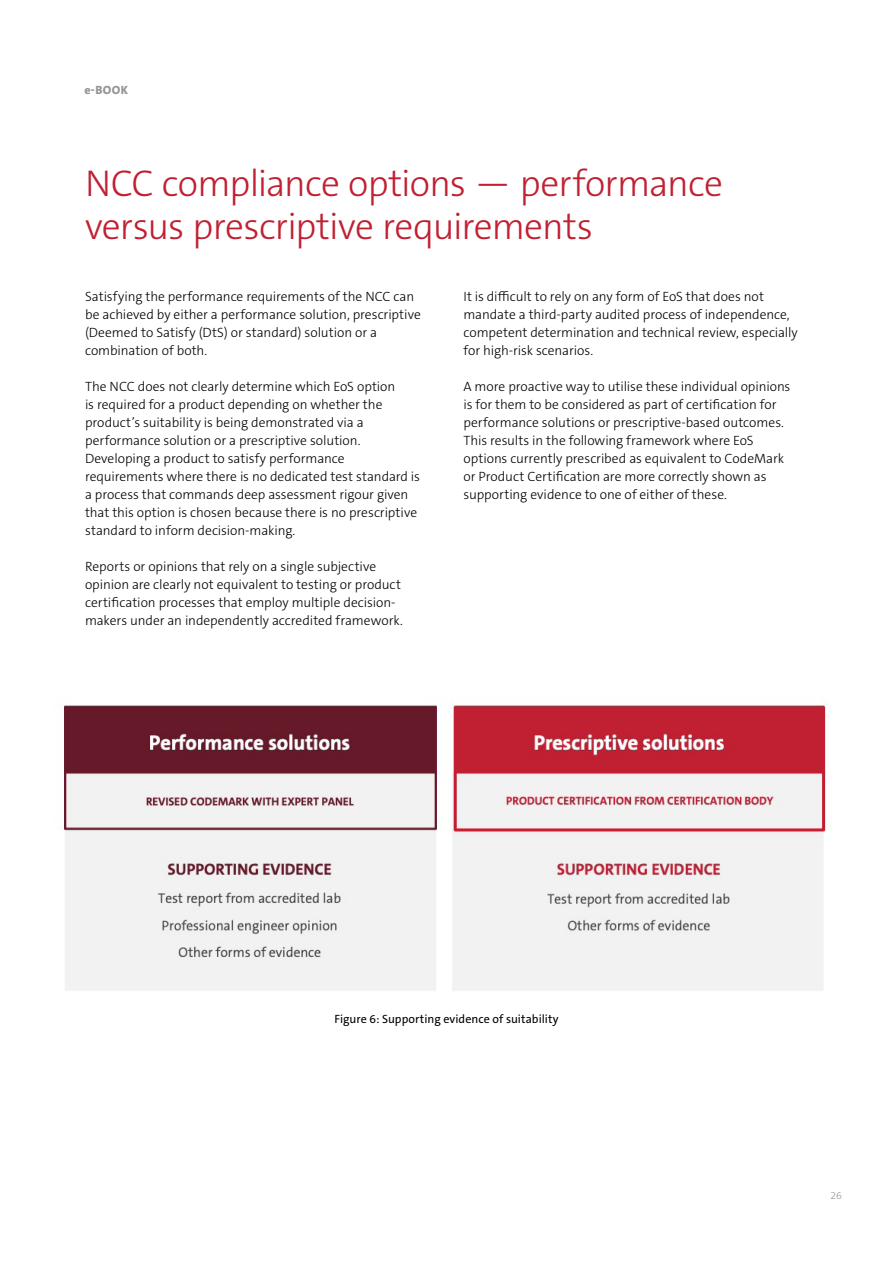
<style>
.page{position:relative;width:893px;height:1263px;background:#fff}
.page>*{position:absolute;margin:0;border:0;box-sizing:border-box;transform-origin:0 0}
.t1{font:300 37.5px/43.5px "The Sans C5";letter-spacing:-.02em;color:#c02032}
.t2{font:300 13.5px/18px "The Sans C5";letter-spacing:-.005em;color:#000}
.t3{font:12px "The Sans C5";letter-spacing:.005em;color:#000}
.t4{font:800 12px "The Sans C5";color:#939598}
.t5{font:300 10.5px "The Sans C5";color:#939598}
</style>
<div class="page">
<img style="left:62px;top:702px;width:766px;height:289px">
<p class="t4" style="left:84px;top:82px;width:45px">e-BOOK</p>
<h1 class="t1" style="left:85px;top:162px;width:639px">NCC compliance options — performance versus prescriptive requirements</h1>
<p class="t2" style="left:85px;top:287px;width:337px">Satisfying the performance requirements of the NCC can be achieved by either a performance solution, prescriptive (Deemed to Satisfy (DtS) or standard) solution or a combination of both.</p>
<p class="t2" style="left:85px;top:377px;width:336px">The NCC does not clearly determine which EoS option<br>is required for a product depending on whether the product’s suitability is being demonstrated via a performance solution or a prescriptive solution.<br>Developing a product to satisfy performance requirements where there is no dedicated test standard is a process that commands deep assessment rigour given that this option is chosen because there is no prescriptive standard to inform decision-making.</p>
<p class="t2" style="left:85px;top:557px;width:319px">Reports or opinions that rely on a single subjective opinion are clearly not equivalent to testing or product certification processes that employ multiple decision&shy;makers under an independently accredited framework.</p>
<p class="t2" style="left:463px;top:287px;width:336px">It is difficult to rely on any form of EoS that does not mandate a third-party audited process of independence, competent determination and technical review, especially for high-risk scenarios.</p>
<p class="t2" style="left:463px;top:377px;width:328px">A more proactive way to utilise these individual opinions is for them to be considered as part of certification for performance solutions or prescriptive-based outcomes.<br>This results in the following framework where EoS options currently prescribed as equivalent to CodeMark or Product Certification are more correctly shown as supporting evidence to one of either of these.</p>
<p class="t3" style="left:334px;top:1011px;width:226px">Figure 6: Supporting evidence of suitability</p>
<p class="t5" style="left:831px;top:1189px;width:13px">26</p>
</div>
